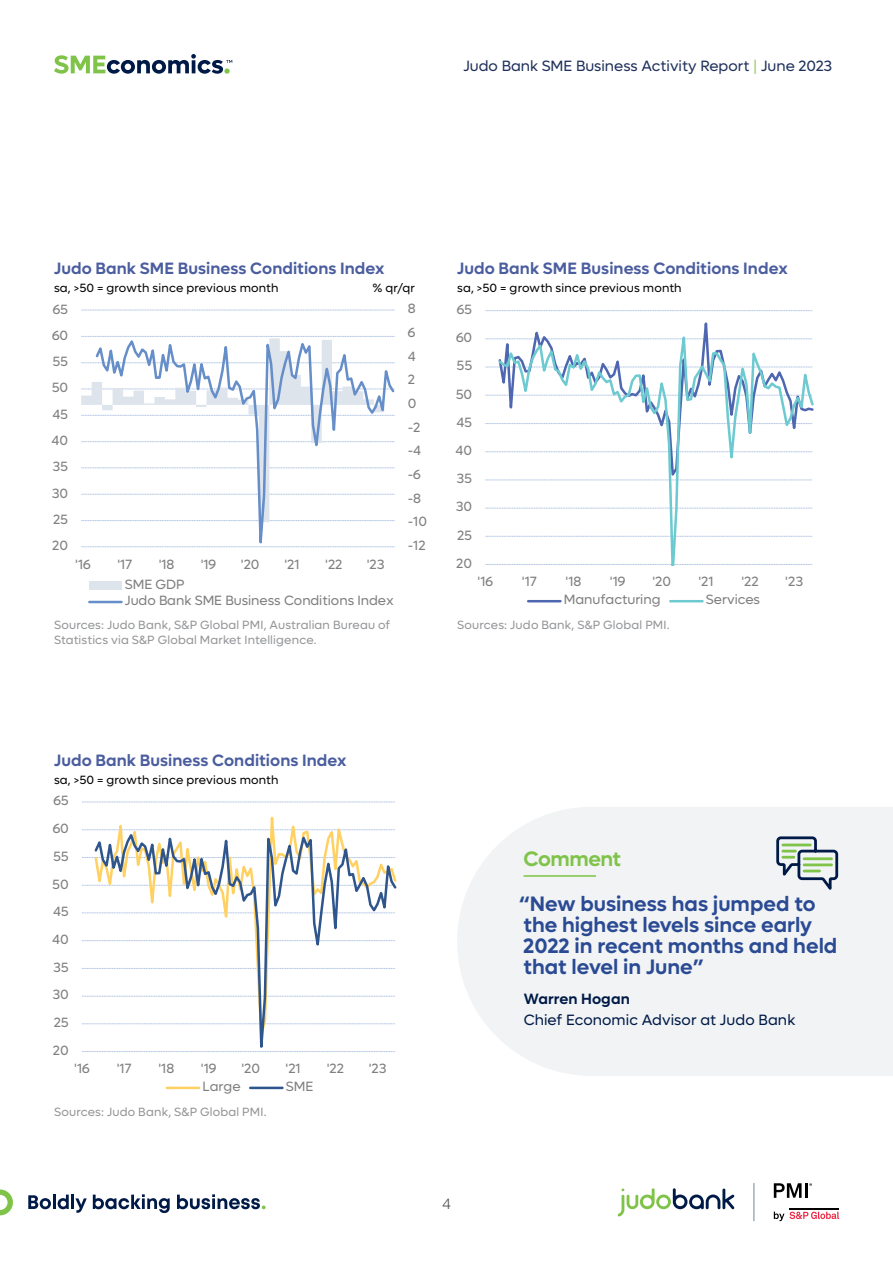
<style>
.page{position:relative;width:893px;height:1263px;background:#fff}
.page>*{position:absolute;margin:0;border:0;box-sizing:border-box;transform-origin:0 0}
.t1{font:600 21px/21px "Lufga JB";color:#2a4a94}
.t2{font:600 21px "Lufga JB";letter-spacing:-.025em;color:#7fc349}
.t3{font:600 16.5px "Lufga JB";letter-spacing:.005em;color:#4a5d9f}
.t4{font:15px "Lufga JB";color:#1f315b}
.t5{font:15px "Lufga JB";letter-spacing:.005em;color:#001a48}
.t6{font:600 15px "Lufga JB";letter-spacing:.01em;color:#001a48}
.t7{font:300 15px "Lufga JB";color:#4d4d4f}
.t8{font:13.5px/16.6px "Lufga JB";color:#7f7f7f}
.t9{font:12px/15px "Lufga JB";letter-spacing:.015em;color:#939598}
.t10{font:12px "Lufga JB";letter-spacing:.015em;color:#000}
.s1{color:#92ca62}
</style>
<div class="page">
<svg style="left:0;top:1189px;width:13px;height:26px"></svg>
<svg style="left:28px;top:1195px;width:23px;height:14px"></svg>
<hr style="left:53px;top:1194px;width:3px;height:15px;background:#001a48">
<svg style="left:58px;top:1194px;width:11px;height:15px"></svg>
<hr style="left:71px;top:1194px;width:3px;height:15px;background:#001a48">
<svg style="left:75px;top:1198px;width:12px;height:15px"></svg>
<svg style="left:93px;top:1194px;width:77px;height:19px"></svg>
<svg style="left:177px;top:1194px;width:89px;height:15px"></svg>
<svg style="left:54px;top:54px;width:178px;height:20px"></svg>
<svg style="left:617px;top:1188px;width:117px;height:28px"></svg>
<hr style="left:753px;top:1183px;width:1px;height:38px;background:#708597">
<svg style="left:774px;top:1211px;width:65px;height:10px"></svg>
<hr style="left:789px;top:1208px;width:50px;height:1px;background:#000">
<svg style="left:774px;top:1183px;width:28px;height:15px"></svg>
<hr style="left:805px;top:1183px;width:3px;height:15px;background:#000">
<svg style="left:457px;top:807px;width:436px;height:269px;fill:#f1f3f4"></svg>
<hr style="left:524px;top:875px;width:72px;height:2px;background:#7fc349">
<svg style="left:775px;top:835px;width:64px;height:62px"></svg>
<svg style="left:81px;top:546px;width:13px;height:1px"></svg>
<svg style="left:81px;top:336px;width:13px;height:1px"></svg>
<svg style="left:81px;top:310px;width:314px;height:1px"></svg>
<svg style="left:81px;top:362px;width:13px;height:159px"></svg>
<svg style="left:94px;top:336px;width:301px;height:212px"></svg>
<div style="left:89px;top:581px;width:32px;height:8px;background:#dde4ec"></div>
<hr style="left:89px;top:601px;width:33px;height:2px;background:#668ec9">
<svg style="left:485px;top:310px;width:327px;height:1px"></svg>
<svg style="left:496px;top:311px;width:318px;height:255px"></svg>
<hr style="left:528px;top:600px;width:32px;height:2px;background:#4e67b0">
<hr style="left:670px;top:600px;width:32px;height:2px;background:#6ccad0">
<svg style="left:93px;top:816px;width:303px;height:236px"></svg>
<hr style="left:167px;top:1087px;width:32px;height:2px;background:#ffd163">
<hr style="left:250px;top:1087px;width:32px;height:2px;background:#2f568c">
<p class="t4" style="left:463px;top:57px;width:370px">Judo Bank SME Business Activity Report <span class="s1">|</span> June 2023</p>
<p class="t3" style="left:54px;top:259px;width:332px">Judo Bank SME Business Conditions Index</p>
<p class="t10" style="left:54px;top:281px;width:226px">sa, &gt;50 = growth since previous month</p>
<p class="t10" style="left:373px;top:281px;width:44px">% qr/qr</p>
<p class="t8" style="left:53px;top:300px;width:17px">65</p>
<p class="t8" style="left:52px;top:327px;width:18px">60</p>
<p class="t8" style="left:52px;top:353px;width:17px">55</p>
<p class="t8" style="left:52px;top:379px;width:18px">50</p>
<p class="t8" style="left:52px;top:406px;width:17px">45</p>
<p class="t8" style="left:52px;top:432px;width:18px">40</p>
<p class="t8" style="left:53px;top:458px;width:17px">35</p>
<p class="t8" style="left:52px;top:485px;width:18px">30</p>
<p class="t8" style="left:53px;top:511px;width:17px">25</p>
<p class="t8" style="left:52px;top:537px;width:17px">20</p>
<p class="t8" style="left:75px;top:556px;width:17px">'16</p>
<p class="t8" style="left:117px;top:556px;width:16px">'17</p>
<p class="t8" style="left:159px;top:556px;width:17px">'18</p>
<p class="t8" style="left:201px;top:556px;width:17px">'19</p>
<p class="t8" style="left:241px;top:556px;width:20px">'20</p>
<p class="t8" style="left:284px;top:556px;width:17px">'21</p>
<p class="t8" style="left:325px;top:556px;width:19px">'22</p>
<p class="t8" style="left:367px;top:556px;width:19px">'23</p>
<p class="t8" style="left:125px;top:576px;width:270px">SME GDP<br>Judo Bank SME Business Conditions Index</p>
<p class="t9" style="left:54px;top:617px;width:338px">Sources: Judo Bank, S&amp;P Global PMI, Australian Bureau of<br>Statistics via S&amp;P Global Market Intelligence.</p>
<p class="t8" style="left:408px;top:300px;width:9px">8</p>
<p class="t8" style="left:408px;top:324px;width:9px">6</p>
<p class="t8" style="left:408px;top:348px;width:9px">4</p>
<p class="t8" style="left:408px;top:371px;width:9px">2</p>
<p class="t8" style="left:408px;top:395px;width:10px">0</p>
<p class="t8" style="left:408px;top:419px;width:14px">-2</p>
<p class="t8" style="left:408px;top:442px;width:15px">-4</p>
<p class="t8" style="left:408px;top:466px;width:14px">-6</p>
<p class="t8" style="left:408px;top:490px;width:15px">-8</p>
<p class="t8" style="left:408px;top:513px;width:21px">-10</p>
<p class="t8" style="left:408px;top:537px;width:19px">-12</p>
<p class="t3" style="left:457px;top:259px;width:332px">Judo Bank SME Business Conditions Index</p>
<p class="t10" style="left:457px;top:281px;width:226px">sa, &gt;50 = growth since previous month</p>
<p class="t8" style="left:457px;top:301px;width:17px">65</p>
<p class="t8" style="left:456px;top:329px;width:18px">60</p>
<p class="t8" style="left:456px;top:357px;width:17px">55</p>
<p class="t8" style="left:456px;top:386px;width:18px">50</p>
<p class="t8" style="left:456px;top:414px;width:17px">45</p>
<p class="t8" style="left:456px;top:442px;width:18px">40</p>
<p class="t8" style="left:457px;top:470px;width:17px">35</p>
<p class="t8" style="left:456px;top:498px;width:18px">30</p>
<p class="t8" style="left:457px;top:527px;width:17px">25</p>
<p class="t8" style="left:456px;top:555px;width:17px">20</p>
<p class="t8" style="left:478px;top:573px;width:17px">'16</p>
<p class="t8" style="left:522px;top:573px;width:16px">'17</p>
<p class="t8" style="left:566px;top:573px;width:17px">'18</p>
<p class="t8" style="left:610px;top:573px;width:17px">'19</p>
<p class="t8" style="left:652px;top:573px;width:20px">'20</p>
<p class="t8" style="left:698px;top:573px;width:17px">'21</p>
<p class="t8" style="left:741px;top:573px;width:19px">'22</p>
<p class="t8" style="left:785px;top:573px;width:19px">'23</p>
<p class="t8" style="left:564px;top:591px;width:98px">Manufacturing</p>
<p class="t8" style="left:706px;top:591px;width:56px">Services</p>
<p class="t9" style="left:457px;top:617px;width:214px">Sources: Judo Bank, S&amp;P Global PMI.</p>
<p class="t3" style="left:54px;top:751px;width:294px">Judo Bank Business Conditions Index</p>
<p class="t10" style="left:54px;top:773px;width:226px">sa, &gt;50 = growth since previous month</p>
<p class="t8" style="left:53px;top:792px;width:17px">65</p>
<p class="t8" style="left:53px;top:820px;width:18px">60</p>
<p class="t8" style="left:53px;top:848px;width:17px">55</p>
<p class="t8" style="left:52px;top:875px;width:18px">50</p>
<p class="t8" style="left:53px;top:903px;width:17px">45</p>
<p class="t8" style="left:52px;top:931px;width:18px">40</p>
<p class="t8" style="left:53px;top:959px;width:17px">35</p>
<p class="t8" style="left:52px;top:986px;width:18px">30</p>
<p class="t8" style="left:54px;top:1014px;width:17px">25</p>
<p class="t8" style="left:53px;top:1042px;width:17px">20</p>
<p class="t8" style="left:74px;top:1060px;width:17px">'16</p>
<p class="t8" style="left:117px;top:1060px;width:16px">'17</p>
<p class="t8" style="left:158px;top:1060px;width:17px">'18</p>
<p class="t8" style="left:201px;top:1060px;width:17px">'19</p>
<p class="t8" style="left:241px;top:1060px;width:20px">'20</p>
<p class="t8" style="left:286px;top:1060px;width:17px">'21</p>
<p class="t8" style="left:327px;top:1060px;width:19px">'22</p>
<p class="t8" style="left:369px;top:1060px;width:19px">'23</p>
<p class="t8" style="left:203px;top:1078px;width:40px">Large</p>
<p class="t8" style="left:286px;top:1078px;width:29px">SME</p>
<p class="t9" style="left:54px;top:1104px;width:214px">Sources: Judo Bank, S&amp;P Global PMI.</p>
<p class="t7" style="left:442px;top:1195px;width:10px">4</p>
<h1 class="t2" style="left:524px;top:846px;width:99px">Comment</h1>
<h1 class="t1" style="left:519px;top:894px;width:320px">“New business has jumped to the highest levels since early<br>2022 in recent months and held that level in June”</h1>
<p class="t6" style="left:524px;top:990px;width:108px">Warren Hogan</p>
<p class="t5" style="left:524px;top:1011px;width:273px">Chief Economic Advisor at Judo Bank</p>
</div>
